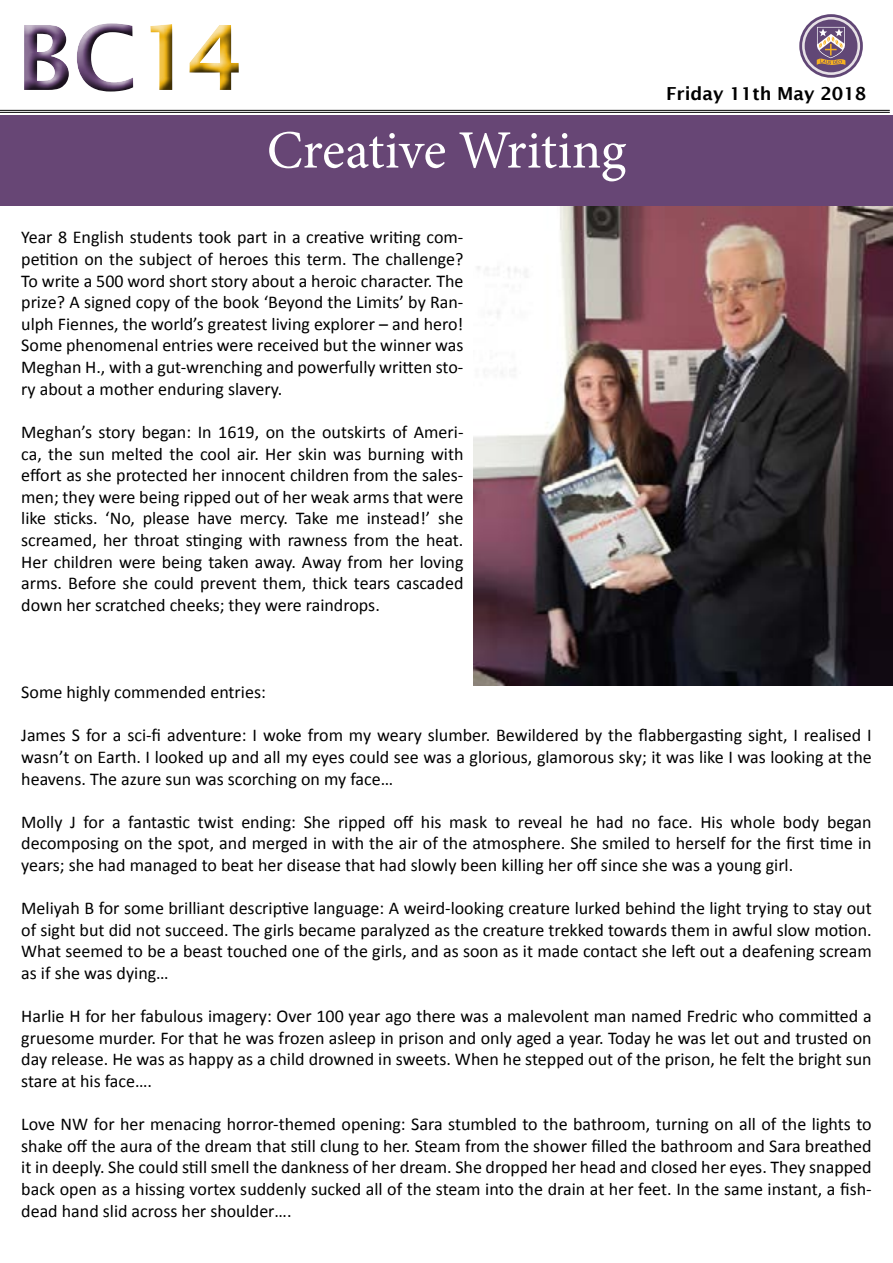
<style>
.page{position:relative;width:893px;height:1263px;background:#fff}
.page>*{position:absolute;margin:0;border:0;box-sizing:border-box;transform-origin:0 0}
.t1{font:600 90px "Lucida Sans";color:#674675}
.t2{font:54px "Minion Pro";letter-spacing:-.005em;color:#fff}
.t3{font:18px/21.6px "Calibri";color:#000;text-align:justify}
.t4{font:600 18px "Lucida Sans";color:#000}
.s1{color:#eeb210}
</style>
<div class="page">
<div style="left:0;top:116px;width:893px;height:90px;background:#674675"></div>
<div style="left:16px;top:17px;width:234px;height:85px;background:#000;opacity:.75"></div>
<hr style="left:0;top:110px;width:890px;height:1px;background:#000">
<hr style="left:0;top:112px;width:890px;height:1px;background:#000">
<svg style="left:799px;top:14px;width:64px;height:64px"></svg>
<svg style="left:802px;top:17px;width:58px;height:58px"></svg>
<div style="left:805px;top:20px;width:52px;height:52px;background:#614776;border-radius:50%"></div>
<svg style="left:817px;top:27px;width:28px;height:38px"></svg>
<img style="left:473px;top:206px;width:420px;height:479px">
<h1 class="t1" style="left:16px;top:6px;width:229px">BC<span class="s1">14</span></h1>
<h2 class="t2" style="left:267px;top:114px;width:361px">Creative Writing</h2>
<p class="t3" style="left:21px;top:227px;width:444px">Year 8 English students took part in a creative writing com&shy;petition on the subject of heroes this term. The challenge?<br>To write a 500 word short story about a heroic character. The prize? A signed copy of the book ‘Beyond the Limits’ by Ran&shy;ulph Fiennes, the world’s greatest living explorer – and hero!<br>Some phenomenal entries were received but the winner was Meghan H., with a gut-wrenching and powerfully written sto&shy;ry about a mother enduring slavery.</p>
<p class="t3" style="left:21px;top:421px;width:444px">Meghan’s story began: In 1619, on the outskirts of Ameri&shy;ca, the sun melted the cool air. Her skin was burning with effort as she protected her innocent children from the sales&shy;men; they were being ripped out of her weak arms that were like sticks. ‘No, please have mercy. Take me instead!’ she screamed, her throat stinging with rawness from the heat.<br>Her children were being taken away. Away from her loving arms. Before she could prevent them, thick tears cascaded down her scratched cheeks; they were raindrops.</p>
<p class="t4" style="left:666px;top:84px;width:202px">Friday 11th May 2018</p>
<p class="t3" style="left:21px;top:681px;width:246px">Some highly commended entries:</p>
<p class="t3" style="left:21px;top:725px;width:852px">James S for a sci-fi adventure: I woke from my weary slumber. Bewildered by the flabbergasting sight, I realised I wasn’t on Earth. I looked up and all my eyes could see was a glorious, glamorous sky; it was like I was looking at the heavens. The azure sun was scorching on my face…</p>
<p class="t3" style="left:21px;top:811px;width:852px">Molly J for a fantastic twist ending: She ripped off his mask to reveal he had no face. His whole body began decomposing on the spot, and merged in with the air of the atmosphere. She smiled to herself for the first time in years; she had managed to beat her disease that had slowly been killing her off since she was a young girl.</p>
<p class="t3" style="left:21px;top:897px;width:852px">Meliyah B for some brilliant descriptive language: A weird-looking creature lurked behind the light trying to stay out of sight but did not succeed. The girls became paralyzed as the creature trekked towards them in awful slow motion.<br>What seemed to be a beast touched one of the girls, and as soon as it made contact she left out a deafening scream as if she was dying…</p>
<p class="t3" style="left:21px;top:1005px;width:852px">Harlie H for her fabulous imagery: Over 100 year ago there was a malevolent man named Fredric who committed a gruesome murder. For that he was frozen asleep in prison and only aged a year. Today he was let out and trusted on day release. He was as happy as a child drowned in sweets. When he stepped out of the prison, he felt the bright sun stare at his face….</p>
<p class="t3" style="left:21px;top:1113px;width:852px">Love NW for her menacing horror-themed opening: Sara stumbled to the bathroom, turning on all of the lights to shake off the aura of the dream that still clung to her. Steam from the shower filled the bathroom and Sara breathed it in deeply. She could still smell the dankness of her dream. She dropped her head and closed her eyes. They snapped back open as a hissing vortex suddenly sucked all of the steam into the drain at her feet. In the same instant, a fish&shy;dead hand slid across her shoulder….</p>
</div>
